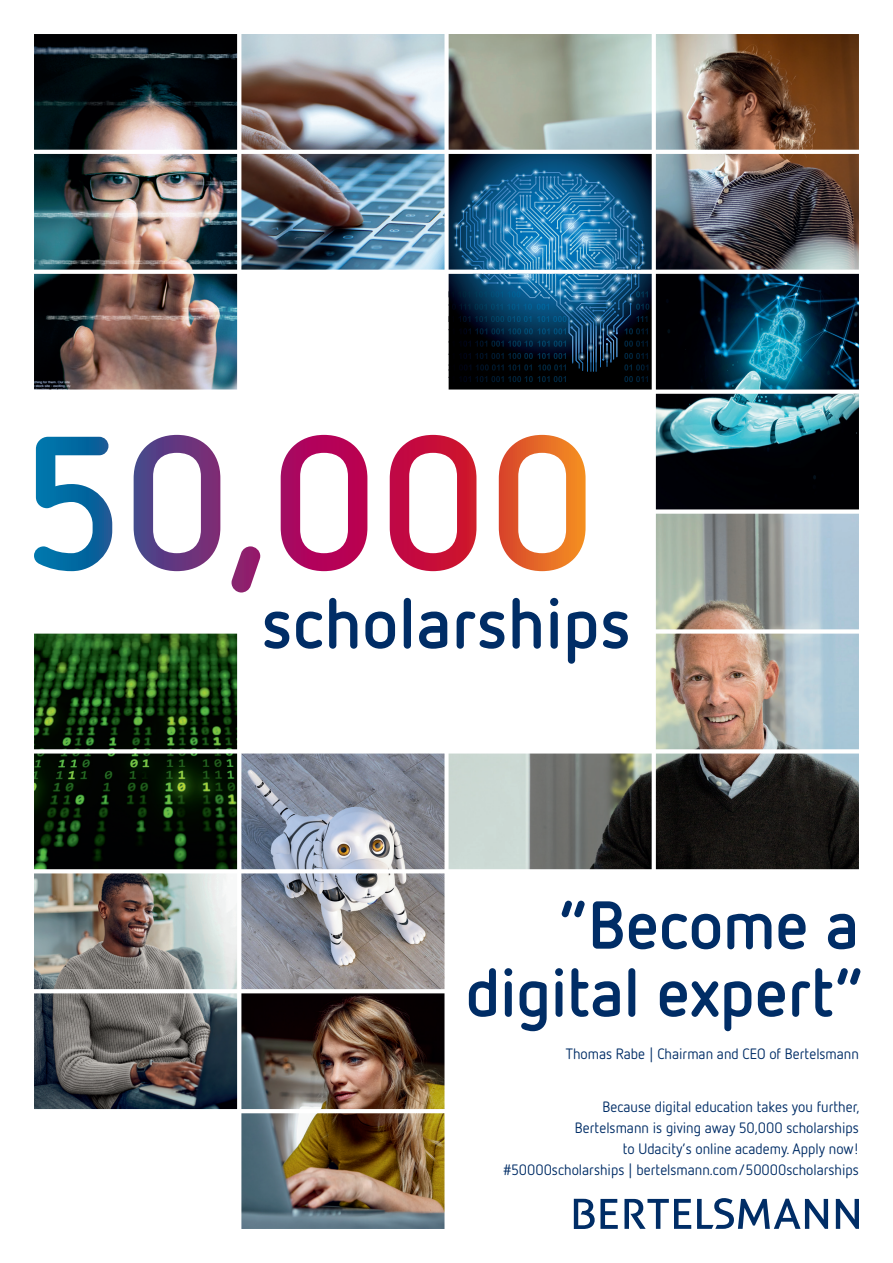
<style>
.page{position:relative;width:893px;height:1263px;background:#fff}
.page>*{position:absolute;margin:0;border:0;box-sizing:border-box;transform-origin:0 0}
.t1{font:700 70.5px "Netto OT";letter-spacing:.01em;color:#002d66}
.t2{font:700 67.5px/67.5px "Netto OT";color:#002d66;text-align:right}
.t3{font:15px/21px "Netto OT";color:#002d66;text-align:right}
</style>
<div class="page">
<img style="left:34px;top:634px;width:203px;height:235px">
<img style="left:449px;top:514px;width:410px;height:355px">
<img style="left:241px;top:993px;width:203px;height:236px">
<img style="left:34px;top:34px;width:203px;height:355px">
<img style="left:449px;top:34px;width:410px;height:236px">
<img style="left:34px;top:873px;width:203px;height:236px">
<svg style="left:449px;top:154px;width:203px;height:235px;background:#062033"></svg>
<svg style="left:449px;top:167px;width:200px;height:215px;background:#194e71"></svg>
<img style="left:656px;top:274px;width:203px;height:235px">
<img style="left:241px;top:34px;width:203px;height:236px">
<img style="left:241px;top:753px;width:203px;height:236px">
<svg style="left:574px;top:1199px;width:44px;height:30px"></svg>
<svg style="left:624px;top:1199px;width:67px;height:30px"></svg>
<svg style="left:836px;top:1199px;width:23px;height:30px"></svg>
<svg style="left:697px;top:1198px;width:131px;height:31px"></svg>
<svg style="left:34px;top:435px;width:552px;height:157px"></svg>
<h1 class="t1" style="left:262px;top:579px;width:370px">scholarships</h1>
<h2 class="t2" style="left:466px;top:889px;width:399px">“Become a digital expert”</h2>
<p class="t3" style="left:566px;top:1043px;width:295px">Thomas Rabe | Chairman and CEO of Bertelsmann</p>
<p class="t3" style="left:503px;top:1095px;width:358px">Because digital education takes you further,<br>Bertelsmann is giving away 50,000 scholarships<br>to Udacity’s online academy. Apply now! #50000scholarships | bertelsmann.com/50000scholarships</p>
</div>
